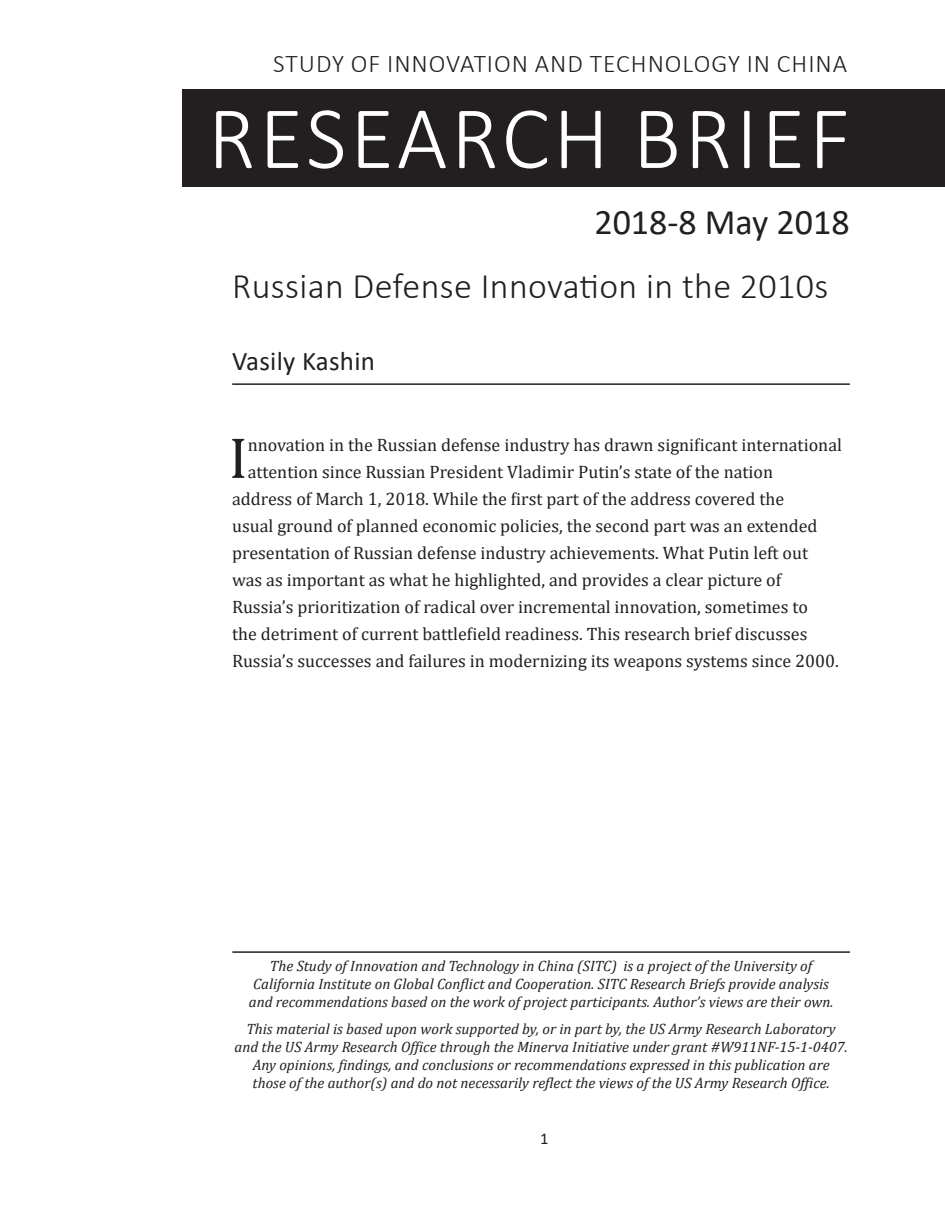
<style>
.page{position:relative;width:945px;height:1215px;background:#fff}
.page>*{position:absolute;margin:0;border:0;box-sizing:border-box;transform-origin:0 0}
.t1{font:300 90px "Calibri";letter-spacing:.04em;color:#fff}
.opening_paragraph{font:58.5px "Cambria";color:#231f20}
.PB_Title{font:300 36px "Calibri";letter-spacing:.01em;color:#231f20}
.PB_head{font:36px "Calibri";color:#231f20}
.PB_author{font:27px "Calibri";letter-spacing:.01em;color:#231f20}
.t2{font:300 25.5px "Calibri";letter-spacing:.04em;color:#231f20}
.opening_paragraph-2{font:18px "Cambria";color:#231f20}
.t3{font:16.5px "Calibri";color:#231f20}
.t4{font:italic 15px/18px "Cambria";color:#231f20;text-align:center}
</style>
<div class="page">
<div style="left:182px;top:89px;width:763px;height:97px;background:#231f20"></div>
<hr style="left:232px;top:951px;width:618px;height:2px;background:#231f20">
<hr style="left:232px;top:383px;width:618px;height:2px;background:#231f20">
<h3 class="t2" style="left:273px;top:48px;width:576px">STUDY OF INNOVATION AND TECHNOLOGY IN CHINA</h3>
<h1 class="t1" style="left:208px;top:82px;width:644px">RESEARCH BRIEF</h1>
<p class="PB_head" style="left:594px;top:197px;width:257px">2018-8 May 2018</p>
<p class="PB_Title" style="left:232px;top:264px;width:598px">Russian Defense Innovation in the 2010s</p>
<p class="PB_author" style="left:232px;top:342px;width:144px">Vasily Kashin</p>
<p class="opening_paragraph" style="left:229px;top:423px;width:20px">I</p>
<p class="opening_paragraph-2" style="left:248px;top:434px;width:596px">nnovation in the Russian defense industry has drawn significant international</p>
<p class="opening_paragraph-2" style="left:248px;top:461px;width:527px">attention since Russian President Vladimir Putin’s state of the nation</p>
<p class="opening_paragraph-2" style="left:232px;top:488px;width:553px">address of March 1, 2018. While the first part of the address covered the</p>
<p class="opening_paragraph-2" style="left:232px;top:515px;width:587px">usual ground of planned economic policies, the second part was an extended</p>
<p class="opening_paragraph-2" style="left:232px;top:542px;width:578px">presentation of Russian defense industry achievements. What Putin left out</p>
<p class="opening_paragraph-2" style="left:232px;top:569px;width:551px">was as important as what he highlighted, and provides a clear picture of</p>
<p class="opening_paragraph-2" style="left:232px;top:596px;width:577px">Russia’s prioritization of radical over incremental innovation, sometimes to</p>
<p class="opening_paragraph-2" style="left:232px;top:623px;width:577px">the detriment of current battlefield readiness. This research brief discusses</p>
<p class="opening_paragraph-2" style="left:232px;top:650px;width:608px">Russia’s successes and failures in modernizing its weapons systems since 2000.</p>
<p class="t4" style="left:249px;top:956px;width:586px">The Study of Innovation and Technology in China (SITC) is a project of the University of<br>California Institute on Global Conflict and Cooperation. SITC Research Briefs provide analysis and recommendations based on the work of project participants. Author’s views are their own.</p>
<p class="t4" style="left:235px;top:1019px;width:615px">This material is based upon work supported by, or in part by, the US Army Research Laboratory and the US Army Research Office through the Minerva Initiative under grant #W911NF-15-1-0407.<br>Any opinions, findings, and conclusions or recommendations expressed in this publication are those of the author(s) and do not necessarily reflect the views of the US Army Research Office.</p>
<p class="t3" style="left:540px;top:1127px;width:10px">1</p>
</div>
